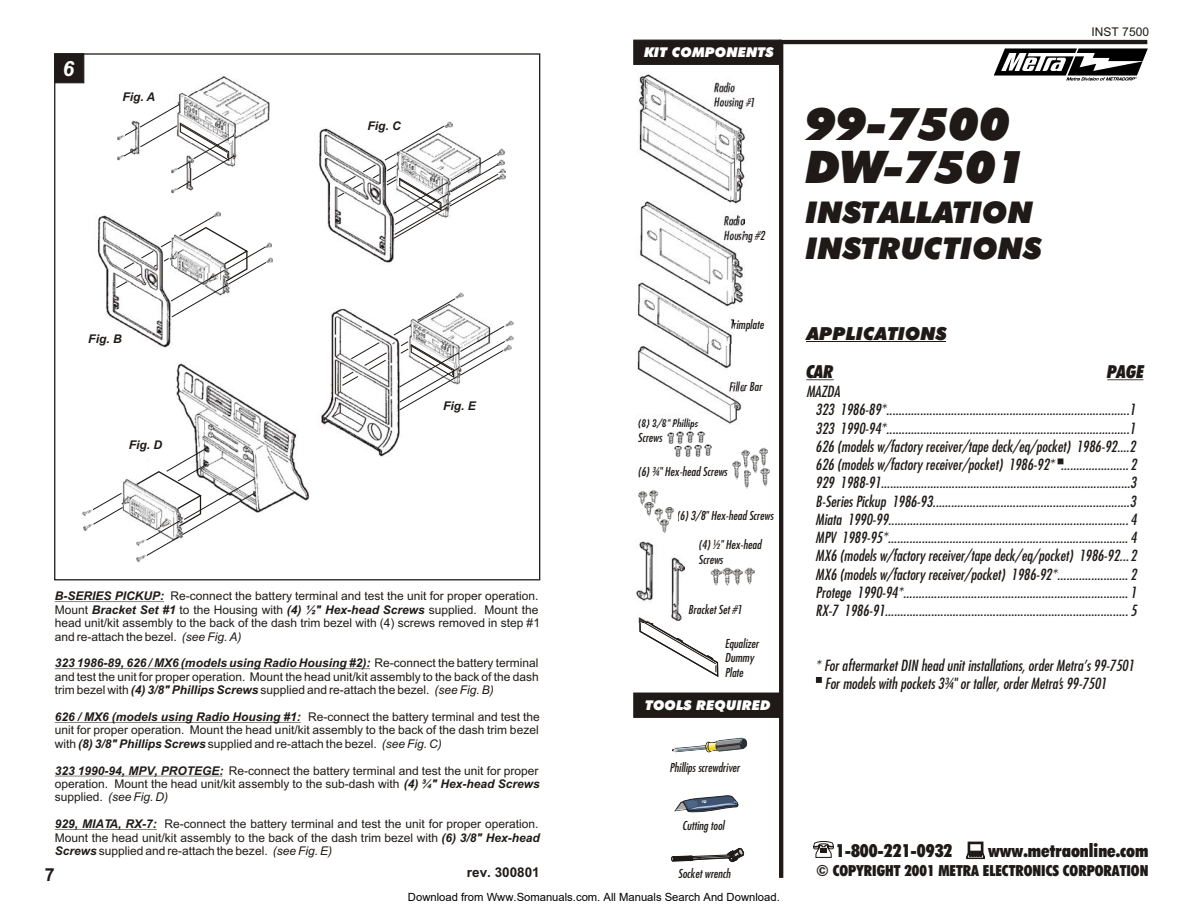
<style>
.page{position:relative;width:1188px;height:918px;background:#fff}
.page>*{position:absolute;margin:0;border:0;box-sizing:border-box;transform-origin:0 0}
.t1{font:45px/43.3px "Futura X Blk It BT";color:#1f1a17}
.t2{font:30px/36.2px "Futura X Blk It BT";color:#1f1a17}
.t3{font:italic 700 21px "Arial";color:#fff}
.t4{font:18px "Futura X Blk Cn BT";color:#1f1a17}
.t5{font:18px "Futura X Blk It BT";color:#1f1a17}
.t6{font:18px "Futura X Blk Cn It BT";color:#1f1a17}
.t7{font:700 18px "Arial";color:#1f1a17}
.t8{font:15.3px "Futura X Blk Cn BT";color:#1f1a17}
.t9{font:italic 15px/18.3px "Futura Md Cn BT";color:#1f1a17}
.t10{font:13.5px "Futura X Blk It BT";color:#fff}
.t11{font:700 13.5px "Arial";color:#1f1a17}
.t12{font:12px/13.4px "Arial";color:#1f1a17;text-align:justify}
.t13{font:italic 12px/14.5px "Futura Md Cn BT";color:#1f1a17}
.t14{font:italic 700 12px "Arial";color:#1f1a17}
.t15{font:11.25px "Arial";color:#000}
.s1{font-weight:700;font-style:italic}
.s2{font-style:italic}
</style>
<div class="page">
<div style="left:634px;top:693px;width:147px;height:25px;background:#1f1a17;border:1px solid #1f1a17"></div>
<svg style="left:665px;top:738px;width:82px;height:15px"></svg>
<div style="left:665px;top:746px;width:7px;height:7px;background:#fff"></div>
<hr style="left:779px;top:40px;width:368px;height:4px;background:#1f1a17">
<hr style="left:779px;top:43px;width:4px;height:835px;background:#1f1a17">
<img style="left:995px;top:48px;width:152px;height:33px">
<div style="left:634px;top:40px;width:147px;height:25px;background:#1f1a17"></div>
<svg style="left:674px;top:795px;width:65px;height:17px"></svg>
<svg style="left:638px;top:622px;width:81px;height:55px"></svg>
<hr style="left:806px;top:342px;width:140px;height:1px;background:#1f1a17">
<svg style="left:806px;top:379px;width:28px;height:1px"></svg>
<hr style="left:1107px;top:379px;width:36px;height:1px;background:#1f1a17">
<img style="left:638px;top:74px;width:109px;height:127px">
<img style="left:640px;top:201px;width:104px;height:104px">
<img style="left:637px;top:281px;width:96px;height:63px">
<img style="left:637px;top:344px;width:106px;height:80px">
<img style="left:744px;top:470px;width:6px;height:19px">
<img style="left:741px;top:450px;width:9px;height:18px">
<img style="left:732px;top:460px;width:11px;height:20px">
<img style="left:750px;top:455px;width:8px;height:20px">
<img style="left:760px;top:468px;width:10px;height:19px">
<img style="left:758px;top:448px;width:10px;height:19px">
<img style="left:711px;top:568px;width:43px;height:18px">
<img style="left:638px;top:491px;width:10px;height:15px">
<img style="left:656px;top:508px;width:8px;height:15px">
<img style="left:649px;top:490px;width:10px;height:12px">
<img style="left:664px;top:507px;width:11px;height:13px">
<img style="left:644px;top:502px;width:13px;height:15px">
<img style="left:659px;top:520px;width:11px;height:14px">
<img style="left:667px;top:431px;width:38px;height:13px">
<img style="left:674px;top:446px;width:8px;height:11px">
<img style="left:682px;top:443px;width:30px;height:14px">
<img style="left:636px;top:541px;width:49px;height:81px">
<div style="left:55px;top:54px;width:29px;height:29px;background:#1f1a17;border:1px solid #1f1a17"></div>
<hr style="left:55px;top:602px;width:109px;height:1px;background:#1f1a17">
<hr style="left:55px;top:669px;width:315px;height:1px;background:#1f1a17">
<hr style="left:55px;top:722px;width:246px;height:1px;background:#1f1a17">
<hr style="left:55px;top:776px;width:167px;height:1px;background:#1f1a17">
<hr style="left:55px;top:829px;width:102px;height:1px;background:#1f1a17">
<img style="left:197px;top:76px;width:73px;height:61px">
<img style="left:178px;top:91px;width:62px;height:66px">
<svg style="left:117px;top:97px;width:119px;height:96px"></svg>
<img style="left:97px;top:215px;width:74px;height:133px">
<svg style="left:115px;top:212px;width:158px;height:106px"></svg>
<img style="left:319px;top:128px;width:76px;height:135px">
<svg style="left:337px;top:121px;width:169px;height:118px"></svg>
<img style="left:321px;top:309px;width:79px;height:148px">
<svg style="left:341px;top:292px;width:172px;height:119px"></svg>
<img style="left:176px;top:363px;width:134px;height:150px">
<svg style="left:82px;top:448px;width:173px;height:114px"></svg>
<svg style="left:671px;top:847px;width:73px;height:16px"></svg>
<svg style="left:1058px;top:459px;width:5px;height:5px"></svg>
<svg style="left:816px;top:677px;width:5px;height:6px"></svg>
<svg style="left:813px;top:841px;width:21px;height:17px"></svg>
<svg style="left:966px;top:842px;width:19px;height:17px"></svg>
<h3 class="t3" style="left:62px;top:60px;width:13px">6</h3>
<p class="t14" style="left:122px;top:92px;width:34px">Fig. A</p>
<p class="t14" style="left:88px;top:334px;width:35px">Fig. B</p>
<p class="t14" style="left:129px;top:441px;width:35px">Fig. D</p>
<p class="t14" style="left:367px;top:122px;width:35px">Fig. C</p>
<p class="t14" style="left:443px;top:401px;width:34px">Fig. E</p>
<p class="t12" style="left:55px;top:591px;width:487px;text-align:left"><span class="s1">B-SERIES PICKUP:</span> Re-connect the battery terminal and test the unit for proper operation.<br>Mount <span class="s1">Bracket Set #1</span> to the Housing with <span class="s1">(4) ½" Hex-head Screws</span> supplied. Mount the head unit/kit assembly to the back of the dash trim bezel with (4) screws removed in step #1 and re-attach the bezel. <span class="s2">(see Fig. A)</span></p>
<p class="t12" style="left:55px;top:658px;width:485px"><span class="s1">323 1986-89, 626 / MX6 (models using Radio Housing #2):</span> Re-connect the battery terminal and test the unit for proper operation. Mount the head unit/kit assembly to the back of the dash trim bezel with <span class="s1">(4) 3/8" Phillips Screws</span> supplied and re-attach the bezel. <span class="s2">(see Fig. B)</span></p>
<p class="t12" style="left:55px;top:711px;width:487px"><span class="s1">626 / MX6 (models using Radio Housing #1:</span> Re-connect the battery terminal and test the unit for proper operation. Mount the head unit/kit assembly to the back of the dash trim bezel with <span class="s1">(8) 3/8" Phillips Screws</span> supplied and re-attach the bezel. <span class="s2">(see Fig. C)</span></p>
<p class="t12" style="left:55px;top:765px;width:487px"><span class="s1">323 1990-94, MPV, PROTEGE:</span> Re-connect the battery terminal and test the unit for proper operation. Mount the head unit/kit assembly to the sub-dash with <span class="s1">(4) ¾" Hex-head Screws </span>supplied. <span class="s2">(see Fig. D)</span></p>
<p class="t12" style="left:55px;top:819px;width:487px"><span class="s1">929, MIATA, RX-7:</span> Re-connect the battery terminal and test the unit for proper operation.<br>Mount the head unit/kit assembly to the back of the dash trim bezel with <span class="s1">(6) 3/8" Hex-head Screws</span> supplied and re-attach the bezel. <span class="s2">(see Fig. E)</span></p>
<p class="t7" style="left:45px;top:867px;width:12px">7</p>
<p class="t11" style="left:467px;top:868px;width:74px">rev. 300801</p>
<p class="t10" style="left:644px;top:47px;width:131px">KIT COMPONENTS</p>
<p class="t13" style="left:729px;top:318px;width:36px">Trimplate</p>
<p class="t13" style="left:638px;top:416px;width:62px">(8) 3/8" Phillips<br>Screws</p>
<p class="t13" style="left:638px;top:465px;width:91px">(6) ¾" Hex-head Screws</p>
<p class="t13" style="left:677px;top:509px;width:98px">(6) 3/8" Hex-head Screws</p>
<p class="t13" style="left:699px;top:538px;width:64px">(4) ½" Hex-head<br>Screws</p>
<p class="t13" style="left:688px;top:603px;width:55px">Bracket Set #1</p>
<p class="t13" style="left:725px;top:637px;width:35px">Equalizer<br>Dummy<br>Plate</p>
<p class="t10" style="left:645px;top:699px;width:127px">TOOLS REQUIRED</p>
<p class="t13" style="left:670px;top:761px;width:72px">Phillips screwdriver</p>
<p class="t13" style="left:682px;top:819px;width:44px">Cutting tool</p>
<p class="t13" style="left:678px;top:867px;width:54px">Socket wrench</p>
<p class="t15" style="left:408px;top:890px;width:373px">Download from Www.Somanuals.com. All Manuals Search And Download.</p>
<h1 class="t1" style="left:805px;top:107px;width:223px">99-7500<br>DW-7501</h1>
<h2 class="t2" style="left:805px;top:197px;width:237px">INSTALLATION<br>INSTRUCTIONS</h2>
<p class="t12" style="left:1092px;top:27px;width:59px">INST 7500</p>
<p class="t5" style="left:806px;top:326px;width:142px">APPLICATIONS</p>
<p class="t6" style="left:806px;top:364px;width:28px">CAR</p>
<p class="t6" style="left:1107px;top:364px;width:38px">PAGE</p>
<p class="t9" style="left:816px;top:383px;width:322px;text-indent:-9px">MAZDA<br>323 1986-89*...............................................................................1<br>323 1990-94*...............................................................................1<br>626 (models w/factory receiver/tape deck/eq/pocket) 1986-92....2<br>626 (models w/factory receiver/pocket) 1986-92* ...................... 2<br>929 1988-91.................................................................................3<br>B-Series Pickup 1986-93................................................................3<br>Miata 1990-99.............................................................................. 4<br>MPV 1989-95*.............................................................................. 4<br>MX6 (models w/factory receiver/tape deck/eq/pocket) 1986-92...2<br>MX6 (models w/factory receiver/pocket) 1986-92*....................... 2<br>Protege 1990-94*......................................................................... 1<br>RX-7 1986-91............................................................................... 5</p>
<p class="t9" style="left:825px;top:657px;width:311px;text-indent:-9px">* For aftermarket DIN head unit installations, order Metra's 99-7501<br>For models with pockets 3¾" or taller, order Metra's 99-7501</p>
<p class="t4" style="left:836px;top:843px;width:118px">1-800-221-0932</p>
<p class="t4" style="left:988px;top:843px;width:162px">www.metraonline.com</p>
<p class="t8" style="left:816px;top:864px;width:334px">© COPYRIGHT 2001 METRA ELECTRONICS CORPORATION</p>
</div>
